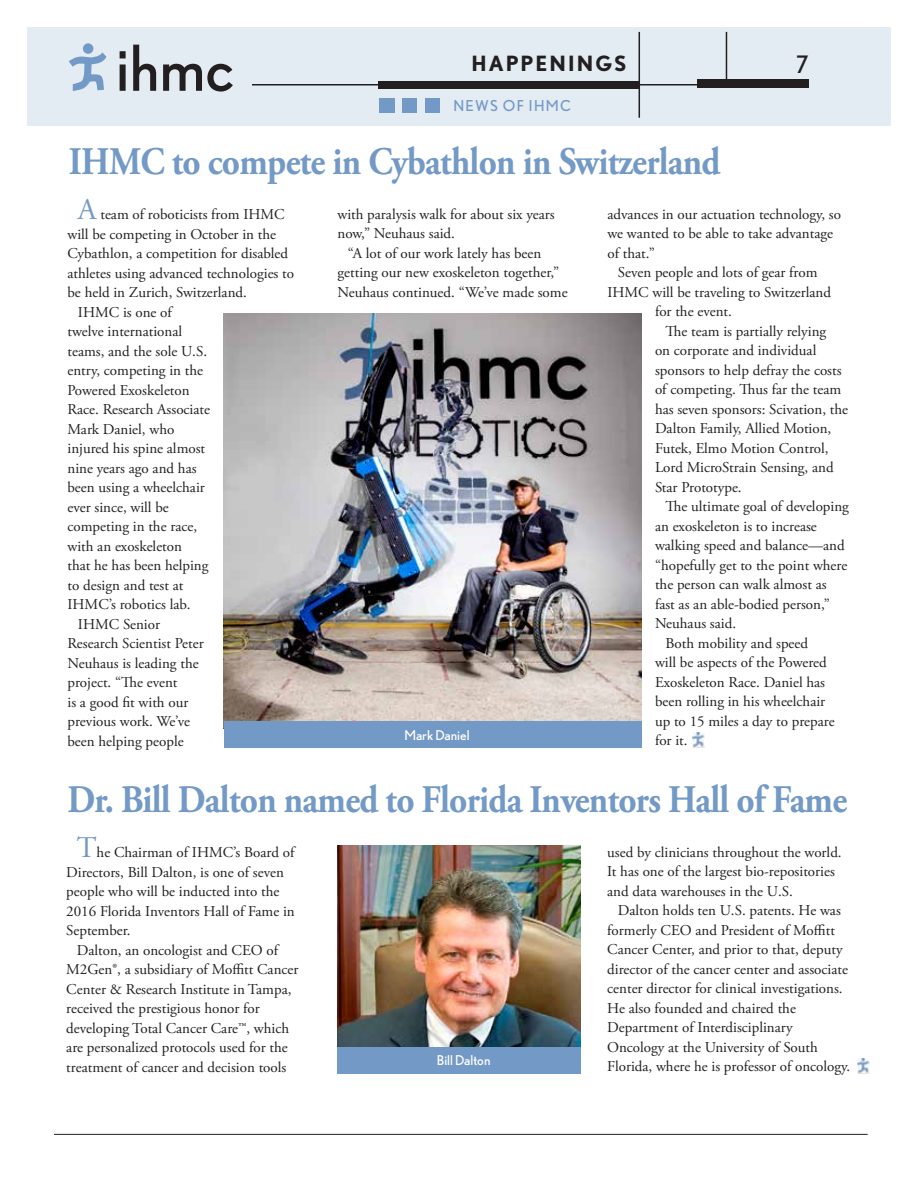
<style>
.page{position:relative;width:918px;height:1188px;background:#fff}
.page>*{position:absolute;margin:0;border:0;box-sizing:border-box;transform-origin:0 0}
.t1{font:700 39px "Adobe Garamond Pro";letter-spacing:-.02em;color:#7399c6;scale:.91 1}
.t2{font:24px "Nobel";color:#231f20}
.t3{font:700 21px "Nobel";letter-spacing:.1em;color:#231f20}
.t4{font:15px/19.5px "Adobe Garamond Pro";color:#231f20}
.t5{font:15px "Nobel";letter-spacing:.09em;color:#7399c6}
.t6{font:13.5px "Nobel";color:#fff}
.s1{font-size:30px;color:#7399c6}
</style>
<div class="page">
<div style="left:27px;top:27px;width:864px;height:99px;background:#e3ebf3"></div>
<div style="left:698px;top:80px;width:111px;height:8px;background:#231f20"></div>
<div style="left:83px;top:43px;width:10px;height:11px;background:#7399c6;border-radius:50%"></div>
<svg style="left:69px;top:52px;width:37px;height:39px"></svg>
<svg style="left:120px;top:51px;width:6px;height:40px"></svg>
<svg style="left:133px;top:45px;width:23px;height:46px"></svg>
<svg style="left:163px;top:64px;width:70px;height:28px"></svg>
<hr style="left:54px;top:1134px;width:814px;height:1px;background:#231f20">
<div style="left:378px;top:81px;width:261px;height:8px;background:#231f20"></div>
<hr style="left:252px;top:84px;width:471px;height:2px;background:#231f20">
<hr style="left:726px;top:32px;width:1px;height:50px;background:#231f20">
<hr style="left:639px;top:32px;width:1px;height:86px;background:#231f20">
<div style="left:380px;top:98px;width:15px;height:15px;background:#7399c6"></div>
<div style="left:402px;top:98px;width:15px;height:15px;background:#7399c6"></div>
<div style="left:425px;top:98px;width:15px;height:15px;background:#7399c6"></div>
<img style="left:692px;top:733px;width:13px;height:14px">
<img style="left:858px;top:1059px;width:12px;height:14px">
<img style="left:338px;top:846px;width:243px;height:201px">
<div style="left:338px;top:1047px;width:243px;height:26px;background:#7399c6"></div>
<img style="left:224px;top:313px;width:418px;height:408px">
<div style="left:224px;top:721px;width:418px;height:26px;background:#7399c6"></div>
<h3 class="t3" style="left:471px;top:51px;width:157px">HAPPENINGS</h3>
<h2 class="t2" style="left:796px;top:50px;width:14px">7</h2>
<p class="t5" style="left:453px;top:97px;width:119px">NEWS OF IHMC</p>
<h1 class="t1" style="left:69px;top:139px;width:718px">IHMC to compete in Cybathlon in Switzerland</h1>
<p class="t4" style="left:78px;top:205px;width:208px"><span class="s1">A</span> team of roboticists from IHMC</p>
<p class="t4" style="left:67px;top:225px;width:210px">will be competing in October in the</p>
<p class="t4" style="left:67px;top:244px;width:222px">Cybathlon, a competition for disabled</p>
<p class="t4" style="left:67px;top:264px;width:228px">athletes using advanced technologies to</p>
<p class="t4" style="left:67px;top:283px;width:181px">be held in Zurich, Switzerland.</p>
<p class="t4" style="left:78px;top:303px;width:95px">IHMC is one of</p>
<p class="t4" style="left:67px;top:322px;width:116px">twelve international</p>
<p class="t4" style="left:67px;top:342px;width:141px">teams, and the sole U.S.</p>
<p class="t4" style="left:67px;top:361px;width:137px">entry, competing in the</p>
<p class="t4" style="left:67px;top:381px;width:124px">Powered Exoskeleton</p>
<p class="t4" style="left:67px;top:400px;width:144px">Race. Research Associate</p>
<p class="t4" style="left:67px;top:420px;width:108px">Mark Daniel, who</p>
<p class="t4" style="left:67px;top:439px;width:139px">injured his spine almost</p>
<p class="t4" style="left:67px;top:459px;width:131px">nine years ago and has</p>
<p class="t4" style="left:67px;top:478px;width:139px">been using a wheelchair</p>
<p class="t4" style="left:67px;top:498px;width:103px">ever since, will be</p>
<p class="t4" style="left:67px;top:517px;width:131px">competing in the race,</p>
<p class="t4" style="left:67px;top:537px;width:116px">with an exoskeleton</p>
<p class="t4" style="left:67px;top:556px;width:142px">that he has been helping</p>
<p class="t4" style="left:67px;top:576px;width:117px">to design and test at</p>
<p class="t4" style="left:67px;top:595px;width:124px">IHMC’s robotics lab.</p>
<p class="t4" style="left:78px;top:615px;width:84px">IHMC Senior</p>
<p class="t4" style="left:67px;top:634px;width:138px">Research Scientist Peter</p>
<p class="t4" style="left:67px;top:654px;width:133px">Neuhaus is leading the</p>
<p class="t4" style="left:67px;top:673px;width:112px">project. “The event</p>
<p class="t4" style="left:67px;top:693px;width:122px">is a good fit with our</p>
<p class="t4" style="left:67px;top:712px;width:124px">previous work. We’ve</p>
<p class="t4" style="left:67px;top:732px;width:118px">been helping people</p>
<p class="t4" style="left:337px;top:205px;width:219px">with paralysis walk for about six years now,” Neuhaus said.</p>
<p class="t4" style="left:337px;top:244px;width:232px;text-indent:10px">“A lot of our work lately has been getting our new exoskeleton together,”<br>Neuhaus continued. “We’ve made some</p>
<p class="t6" style="left:404px;top:728px;width:67px">Mark Daniel</p>
<p class="t4" style="left:607px;top:205px;width:235px">advances in our actuation technology, so</p>
<p class="t4" style="left:607px;top:224px;width:227px">we wanted to be able to take advantage</p>
<p class="t4" style="left:607px;top:244px;width:49px">of that.”</p>
<p class="t4" style="left:618px;top:263px;width:201px">Seven people and lots of gear from</p>
<p class="t4" style="left:607px;top:283px;width:225px">IHMC will be traveling to Switzerland</p>
<p class="t4" style="left:655px;top:302px;width:78px">for the event.</p>
<p class="t4" style="left:666px;top:322px;width:162px">The team is partially relying</p>
<p class="t4" style="left:655px;top:341px;width:163px">on corporate and individual</p>
<p class="t4" style="left:655px;top:361px;width:188px">sponsors to help defray the costs</p>
<p class="t4" style="left:655px;top:380px;width:188px">of competing. Thus far the team</p>
<p class="t4" style="left:655px;top:400px;width:195px">has seven sponsors: Scivation, the</p>
<p class="t4" style="left:655px;top:419px;width:178px">Dalton Family, Allied Motion,</p>
<p class="t4" style="left:655px;top:439px;width:175px">Futek, Elmo Motion Control,</p>
<p class="t4" style="left:655px;top:458px;width:180px">Lord MicroStrain Sensing, and</p>
<p class="t4" style="left:655px;top:478px;width:88px">Star Prototype.</p>
<p class="t4" style="left:666px;top:497px;width:185px">The ultimate goal of developing</p>
<p class="t4" style="left:655px;top:517px;width:163px">an exoskeleton is to increase</p>
<p class="t4" style="left:655px;top:536px;width:191px">walking speed and balance—and</p>
<p class="t4" style="left:655px;top:556px;width:194px">“hopefully get to the point where</p>
<p class="t4" style="left:655px;top:575px;width:173px">the person can walk almost as</p>
<p class="t4" style="left:655px;top:595px;width:177px">fast as an able-bodied person,”</p>
<p class="t4" style="left:655px;top:614px;width:83px">Neuhaus said.</p>
<p class="t4" style="left:666px;top:634px;width:144px">Both mobility and speed</p>
<p class="t4" style="left:655px;top:653px;width:173px">will be aspects of the Powered</p>
<p class="t4" style="left:655px;top:673px;width:172px">Exoskeleton Race. Daniel has</p>
<p class="t4" style="left:655px;top:692px;width:172px">been rolling in his wheelchair</p>
<p class="t4" style="left:655px;top:712px;width:181px">up to 15 miles a day to prepare</p>
<p class="t4" style="left:655px;top:731px;width:34px">for it.</p>
<h1 class="t1" style="left:68px;top:777px;width:858px">Dr. Bill Dalton named to Florida Inventors Hall of Fame</h1>
<p class="t4" style="left:66px;top:843px;width:230px;text-indent:11px"><span class="s1">T</span>he Chairman of IHMC’s Board of<br>Directors, Bill Dalton, is one of seven people who will be inducted into the<br>2016 Florida Inventors Hall of Fame in<br>September.</p>
<p class="t4" style="left:66px;top:941px;width:234px;text-indent:11px">Dalton, an oncologist and CEO of M2Gen®, a subsidiary of Moffitt Cancer Center &amp; Research Institute in Tampa, received the prestigious honor for developing Total Cancer Care™, which are personalized protocols used for the treatment of cancer and decision tools</p>
<p class="t6" style="left:437px;top:1052px;width:55px">Bill Dalton</p>
<p class="t4" style="left:607px;top:843px;width:236px">used by clinicians throughout the world.<br>It has one of the largest bio-repositories and data warehouses in the U.S.</p>
<p class="t4" style="left:607px;top:901px;width:245px;text-indent:10px">Dalton holds ten U.S. patents. He was formerly CEO and President of Moffitt Cancer Center, and prior to that, deputy director of the cancer center and associate center director for clinical investigations.<br>He also founded and chaired the Department of Interdisciplinary Oncology at the University of South Florida, where he is professor of oncology.</p>
</div>
